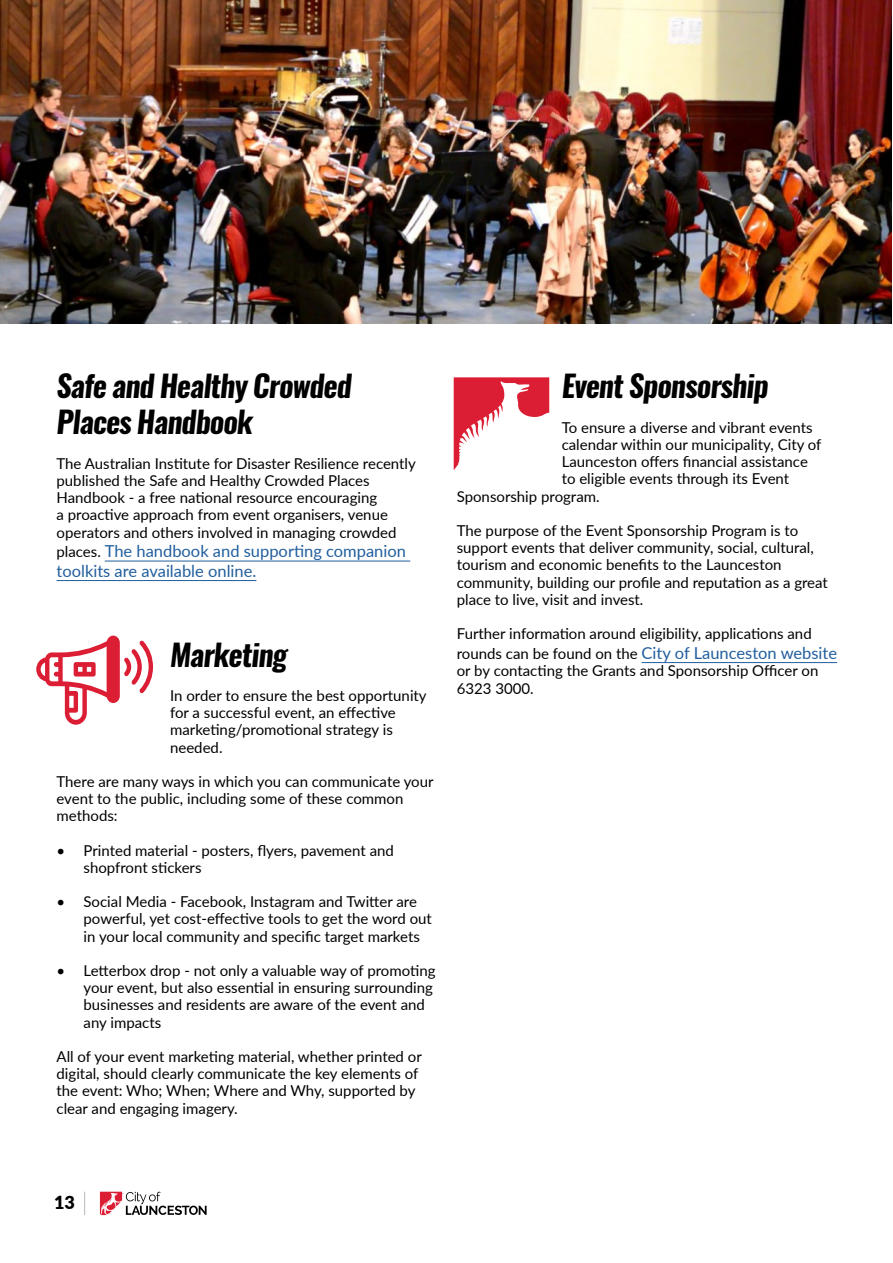
<style>
.page{position:relative;width:893px;height:1263px;background:#fff}
.page>*{position:absolute;margin:0;border:0;box-sizing:border-box;transform-origin:0 0}
.t1{font:italic 700 30px/36px "Oswald";letter-spacing:-.03em;color:#000}
.t2{font:900 18px "Lato";color:#000}
.t3{font:16.5px/19.5px "Lato";color:#215e9e}
.t4{font:15px/17.2px "Lato";color:#000}
.s1{font-size:15px;color:#000}
</style>
<div class="page">
<svg style="left:100px;top:1192px;width:107px;height:23px"></svg>
<svg style="left:84px;top:1192px;width:1px;height:23px"></svg>
<svg style="left:36px;top:636px;width:117px;height:89px"></svg>
<hr style="left:105px;top:561px;width:305px;height:1px;background:#215e9e">
<hr style="left:57px;top:580px;width:199px;height:1px;background:#215e9e">
<hr style="left:642px;top:662px;width:195px;height:1px;background:#215e9e">
<img style="left:0;top:0;width:891px;height:323px">
<svg style="left:454px;top:377px;width:95px;height:93px"></svg>
<h1 class="t1" style="left:57px;top:369px;width:297px">Safe and Healthy Crowded<br>Places Handbook</h1>
<p class="t4" style="left:57px;top:454px;width:361px">The Australian Institute for Disaster Resilience recently published the Safe and Healthy Crowded Places Handbook - a free national resource encouraging<br>a proactive approach from event organisers, venue operators and others involved in managing crowded</p>
<p class="t3" style="left:57px;top:541px;width:351px"><span class="s1">places.</span> The handbook and supporting companion toolkits are available online.</p>
<h1 class="t1" style="left:170px;top:637px;width:119px">Marketing</h1>
<p class="t4" style="left:170px;top:686px;width:258px">In order to ensure the best opportunity for a successful event, an effective marketing/promotional strategy is needed.</p>
<p class="t4" style="left:57px;top:772px;width:379px">There are many ways in which you can communicate your event to the public, including some of these common methods:</p>
<p class="t4" style="left:84px;top:841px;width:312px;text-indent:-27px">• Printed material - posters, flyers, pavement and shopfront stickers</p>
<p class="t4" style="left:84px;top:892px;width:350px;text-indent:-27px">• Social Media - Facebook, Instagram and Twitter are powerful, yet cost-effective tools to get the word out in your local community and specific target markets</p>
<p class="t4" style="left:84px;top:961px;width:354px;text-indent:-27px">• Letterbox drop - not only a valuable way of promoting your event, but also essential in ensuring surrounding businesses and residents are aware of the event and any impacts</p>
<p class="t4" style="left:57px;top:1047px;width:367px">All of your event marketing material, whether printed or digital, should clearly communicate the key elements of the event: Who; When; Where and Why, supported by clear and engaging imagery.</p>
<h1 class="t1" style="left:562px;top:369px;width:208px">Event Sponsorship</h1>
<p class="t4" style="left:562px;top:418px;width:252px">To ensure a diverse and vibrant events</p>
<p class="t4" style="left:562px;top:435px;width:261px">calendar within our municipality, City of</p>
<p class="t4" style="left:562px;top:452px;width:248px">Launceston offers financial assistance</p>
<p class="t4" style="left:562px;top:470px;width:229px">to eligible events through its Event</p>
<p class="t4" style="left:457px;top:487px;width:144px">Sponsorship program.</p>
<p class="t4" style="left:457px;top:521px;width:373px">The purpose of the Event Sponsorship Program is to support events that deliver community, social, cultural, tourism and economic benefits to the Launceston community, building our profile and reputation as a great place to live, visit and invest.</p>
<p class="t4" style="left:457px;top:624px;width:356px">Further information around eligibility, applications and</p>
<p class="t3" style="left:457px;top:642px;width:382px"><span class="s1">rounds can be found on the</span> City of Launceston website</p>
<p class="t4" style="left:457px;top:661px;width:363px;line-height:18px">or by contacting the Grants and Sponsorship Officer on<br>6323 3000.</p>
<p class="t2" style="left:54px;top:1189px;width:22px">13</p>
</div>
